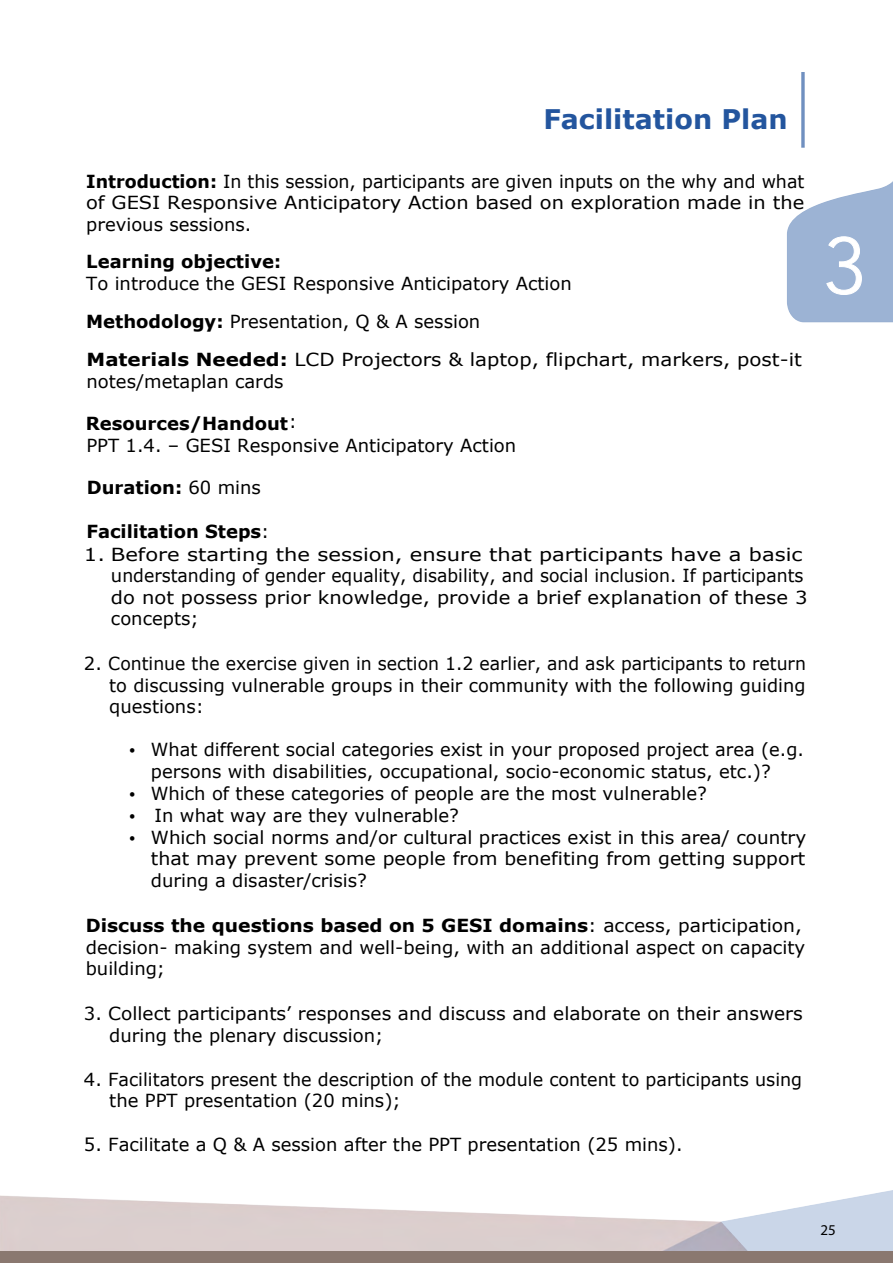
<style>
.page{position:relative;width:893px;height:1263px;background:#fff}
.page>*{position:absolute;margin:0;border:0;box-sizing:border-box;transform-origin:0 0}
.t1{font:700 27px "Verdana";color:#23559e}
.t2{font:18px/21.6px "Verdana";color:#000}
.t3{font:18px/21.6px "Verdana";color:#000;scale:1.17 1}
.t4{font:18px/21.6px "Verdana";color:#000;scale:1.04 1}
.t5{font:700 18px "Verdana";color:#000}
.t6{font:300 15px "Avenir";color:#000}
.s1{font-weight:700}
.s2{font-weight:400}
.s3{font-family:"Verdana";font-weight:400}
</style>
<div class="page">
<img style="left:787px;top:181px;width:106px;height:141px">
<svg style="left:826px;top:236px;width:36px;height:59px"></svg>
<img style="left:801px;top:73px;width:4px;height:75px">
<img style="left:759px;top:1190px;width:134px;height:61px">
<div style="left:0;top:1251px;width:893px;height:12px;background:#8a7870"></div>
<div style="left:805px;top:1218px;width:55px;height:27px;background:#cad6e8"></div>
<p class="t1" style="left:543px;top:100px;width:246px">Facilitation Plan</p>
<p class="t2" style="left:86px;top:170px;width:720px;text-align:justify"><span class="s1">Introduction:</span> In this session, participants are given inputs on the why and what of GESI Responsive Anticipatory Action based on exploration made in the previous sessions.</p>
<p class="t2" style="left:86px;top:251px;width:487px"><span class="s1">Learning objective:<br></span>To introduce the GESI Responsive Anticipatory Action</p>
<p class="t2" style="left:86px;top:302px;width:717px;line-height:38.1px"><span class="s1">Methodology:</span> Presentation, Q &amp; A session<br><span class="s1">Materials Needed:</span> LCD Projectors &amp; laptop, flipchart, markers, post-it</p>
<p class="t2" style="left:87px;top:370px;width:199px">notes/metaplan cards</p>
<p class="t2" style="left:86px;top:412px;width:432px"><span class="s1">Resources/Handout<br></span>PPT 1.4. – GESI Responsive Anticipatory Action</p>
<p class="t5" style="left:87px;top:475px;width:176px">Duration: <span class="s2">60 mins</span></p>
<p class="t2" style="left:289px;top:411px;width:10px">:</p>
<p class="t5" style="left:86px;top:518px;width:185px">Facilitation Steps<span class="s2">:</span></p>
<p class="t3" style="left:111px;top:543px;width:597px;text-indent:-27px">1. Before starting the session, ensure that participants have a basic understanding of gender equality, disability, and social inclusion. If participants do not possess prior knowledge, provide a brief explanation of these 3 concepts;</p>
<p class="t2" style="left:109px;top:652px;width:698px;text-align:justify;text-indent:-25px">2. Continue the exercise given in section 1.2 earlier, and ask participants to return to discussing vulnerable groups in their community with the following guiding questions:</p>
<p class="t2" style="left:151px;top:739px;width:655px;text-indent:-22px">• What different social categories exist in your proposed project area (e.g. persons with disabilities, occupational, socio-economic status, etc.)?</p>
<p class="t2" style="left:129px;top:782px;width:580px">• Which of these categories of people are the most vulnerable?</p>
<p class="t2" style="left:129px;top:804px;width:332px">• In what way are they vulnerable?</p>
<p class="t2" style="left:151px;top:826px;width:657px;text-align:justify;text-indent:-22px">• Which social norms and/or cultural practices exist in this area/ country that may prevent some people from benefiting from getting support during a disaster/crisis?</p>
<p class="t4" style="left:86px;top:914px;width:693px"><span class="s1">Discuss the questions based on 5 GESI domains</span>: access, participation, decision- making system and well-being, with an additional aspect on capacity building;</p>
<p class="t2" style="left:109px;top:1002px;width:695px;text-indent:-25px">3. Collect participants’ responses and discuss and elaborate on their answers during the plenary discussion;</p>
<p class="t2" style="left:109px;top:1068px;width:694px;text-indent:-25px">4. Facilitators present the description of the module content to participants using the PPT presentation (20 mins);</p>
<p class="t2" style="left:84px;top:1134px;width:600px">5. Facilitate a Q &amp; A session after the PPT presentation (25 mins).</p>
<p class="t6" style="left:816px;top:1223px;width:22px"><span class="s3">1 7</span>1<sup>2</sup> <sup>5</sup>1 0</p>
</div>
